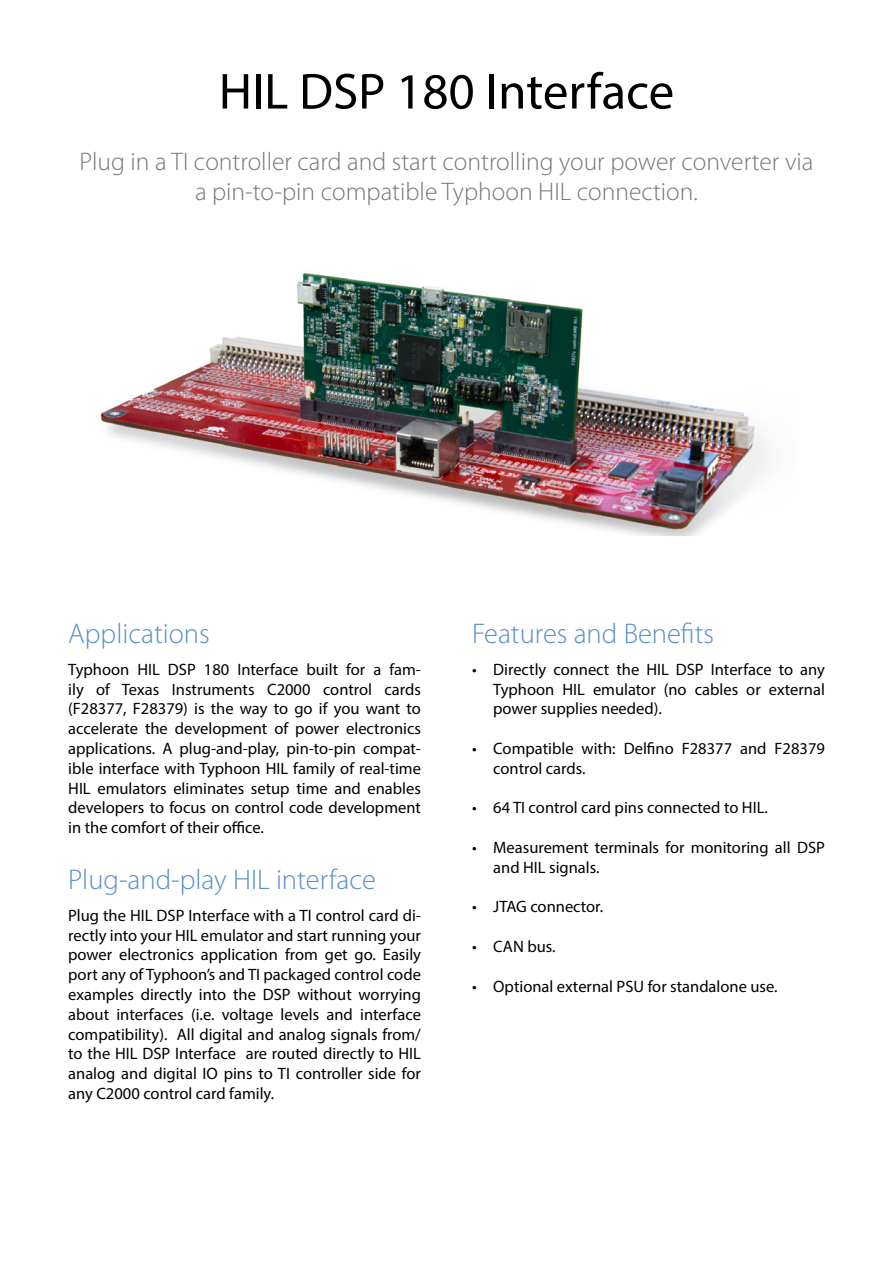
<style>
.page{position:relative;width:893px;height:1263px;background:#fff}
.page>*{position:absolute;margin:0;border:0;box-sizing:border-box;transform-origin:0 0}
.Naslov{font:51px "Myriad Pro";color:#000}
.Podnaslov{font:300 28.5px "Myriad Pro";color:#5890cc}
.t1{font:300 25.5px/30.6px "Myriad Pro";color:#77787b;text-align:center}
.text{font:16.5px/19.8px "Myriad Pro";color:#000;text-align:justify}
</style>
<div class="page">
<img style="left:100px;top:273px;width:670px;height:262px">
<p class="Naslov" style="left:219px;top:60px;width:457px">HIL DSP 180 Interface</p>
<p class="t1" style="left:79px;top:146px;width:735px">Plug in a TI controller card and start controlling your power converter via a pin-to-pin compatible Typhoon HIL connection.</p>
<p class="Podnaslov" style="left:68px;top:618px;width:143px">Applications</p>
<p class="text" style="left:68px;top:659px;width:354px">Typhoon HIL DSP 180 Interface built for a fam&shy;ily of Texas Instruments C2000 control cards (F28377, F28379) is the way to go if you want to accelerate the development of power electronics applications. A plug-and-play, pin-to-pin compat&shy;ible interface with Typhoon HIL family of real-time HIL emulators eliminates setup time and enables developers to focus on control code development in the comfort of their office.</p>
<p class="Podnaslov" style="left:68px;top:864px;width:309px">Plug-and-play HIL interface</p>
<p class="text" style="left:68px;top:905px;width:354px">Plug the HIL DSP Interface with a TI control card di&shy;rectly into your HIL emulator and start running your power electronics application from get go. Easily port any of Typhoon’s and TI packaged control code examples directly into the DSP without worrying about interfaces (i.e. voltage levels and interface compatibility). All digital and analog signals from/ to the HIL DSP Interface are routed directly to HIL analog and digital IO pins to TI controller side for any C2000 control card family.</p>
<p class="Podnaslov" style="left:472px;top:618px;width:244px">Features and Benefits</p>
<p class="text" style="left:493px;top:659px;width:333px;text-indent:-21px">• Directly connect the HIL DSP Interface to any Typhoon HIL emulator (no cables or external power supplies needed).</p>
<p class="text" style="left:493px;top:738px;width:333px;text-indent:-21px">• Compatible with: Delfino F28377 and F28379 control cards.</p>
<p class="text" style="left:472px;top:798px;width:297px">• 64 TI control card pins connected to HIL.</p>
<p class="text" style="left:493px;top:837px;width:333px;text-indent:-21px">• Measurement terminals for monitoring all DSP and HIL signals.</p>
<p class="text" style="left:472px;top:897px;width:133px">• JTAG connector.</p>
<p class="text" style="left:472px;top:936px;width:85px">• CAN bus.</p>
<p class="text" style="left:472px;top:976px;width:307px">• Optional external PSU for standalone use.</p>
</div>
